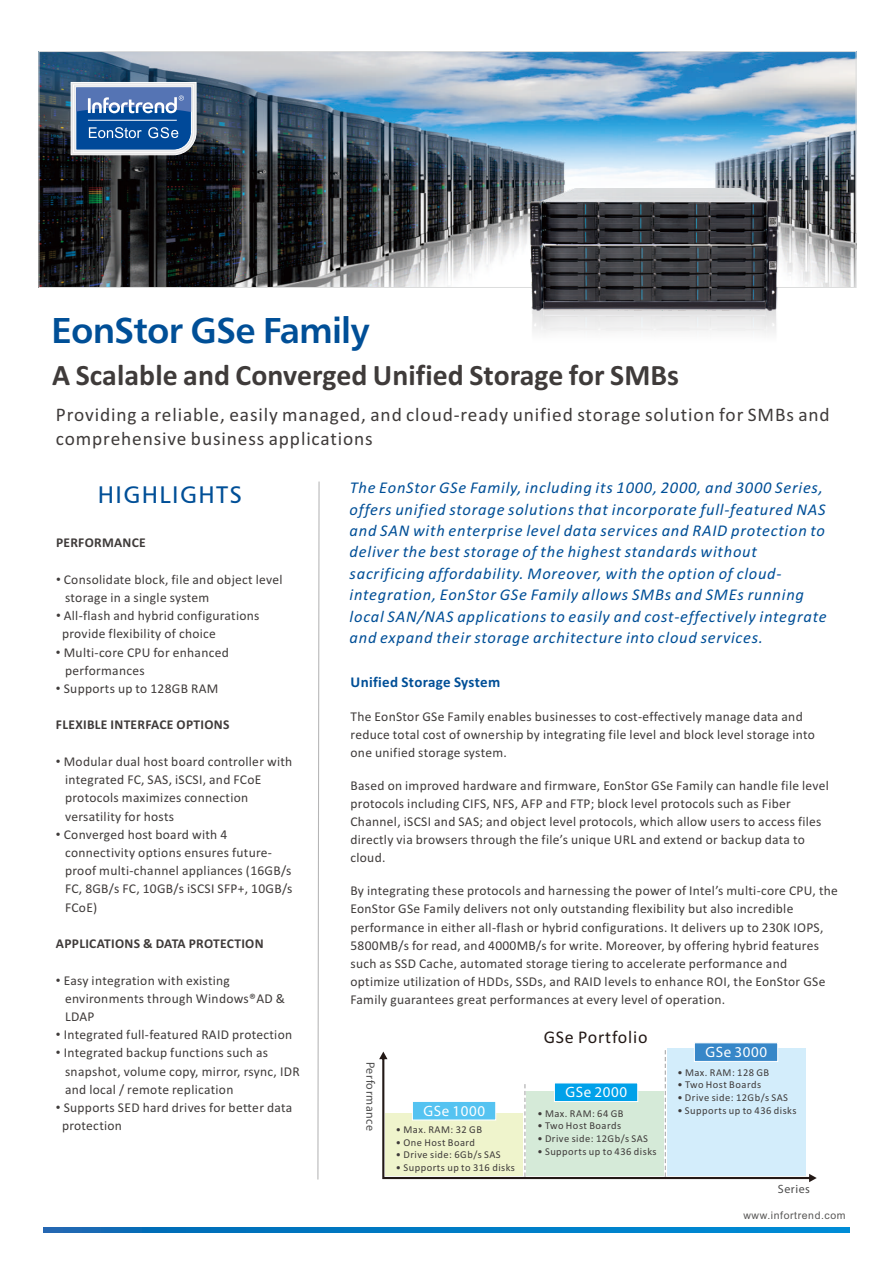
<style>
.page{position:relative;width:893px;height:1263px;background:#fff}
.page>*{position:absolute;margin:0;border:0;box-sizing:border-box;transform-origin:0 0}
.t1{font:36px "Humanist 777 BT Bold B";letter-spacing:-.025em;color:#004f97}
.t2{font:700 29.7px "Calibri";letter-spacing:.005em;color:#3f3b3a}
.t3{font:24px "Humanist 777 BT Roman B";letter-spacing:.055em;color:#004f97}
.t4{font:19.35px/23.7px "Calibri";letter-spacing:.045em;color:#3f3b3a}
.t5{font:18px "Calibri";letter-spacing:.045em;color:#231916}
.t6{font:italic 16.5px/21.5px "Calibri";letter-spacing:.045em;color:#004f97}
.t7{font:15px "Myriad Pro";letter-spacing:.04em;color:#fff}
.t8{font:700 15px "Calibri";letter-spacing:.02em;color:#004f97}
.t9{font:13.5px/18.1px "Calibri";letter-spacing:.02em;color:#3f3b3a}
.t10{font:700 13.5px "Calibri";letter-spacing:.02em;color:#3f3b3a}
.t11{font:12px "Myriad Pro";letter-spacing:.04em;color:#4d4d4d}
.t12{font:10.5px "Calibri";letter-spacing:.045em;color:#3f3b3a}
.t13{font:10.5px "Arial";letter-spacing:.055em;color:#595857}
.s1{font-family:"Arial"}
</style>
<div class="page">
<svg style="left:43px;top:1227px;width:807px;height:5px;background:#027ac4"></svg>
<img style="left:40px;top:53px;width:814px;height:233px">
<svg style="left:317px;top:481px;width:3px;height:699px"></svg>
<svg style="left:71px;top:82px;width:125px;height:73px;background:#6088ba"></svg>
<img style="left:531px;top:188px;width:250px;height:118px">
<img style="left:531px;top:306px;width:246px;height:28px">
<svg style="left:379px;top:1051px;width:438px;height:131px"></svg>
<svg style="left:524px;top:1083px;width:1px;height:94px"></svg>
<svg style="left:665px;top:1050px;width:1px;height:127px"></svg>
<svg style="left:412px;top:1100px;width:85px;height:21px;background:#75cef2"></svg>
<svg style="left:554px;top:1082px;width:85px;height:20px;background:#26aeeb"></svg>
<svg style="left:693px;top:1042px;width:85px;height:20px;background:#5398cf"></svg>
<h1 class="t1" style="left:52px;top:315px;width:319px">EonStor GSe Family</h1>
<h2 class="t2" style="left:52px;top:362px;width:628px">A Scalable and Converged Unified Storage for SMBs</h2>
<h3 class="t4" style="left:56px;top:404px;width:775px">Providing a reliable, easily managed, and cloud-ready unified storage solution for SMBs and comprehensive business applications</h3>
<h3 class="t3" style="left:98px;top:485px;width:146px">HIGHLIGHTS</h3>
<p class="t10" style="left:56px;top:537px;width:91px">PERFORMANCE</p>
<p class="t9" style="left:65px;top:571px;width:219px;text-indent:-9px"><span class="s1">•</span> Consolidate block, file and object level storage in a single system</p>
<p class="t9" style="left:62px;top:608px;width:199px;text-indent:-6px"><span class="s1">•</span> All-flash and hybrid configurations provide flexibility of choice</p>
<p class="t9" style="left:65px;top:644px;width:165px;text-indent:-9px"><span class="s1">•</span> Multi-core CPU for enhanced performances</p>
<p class="t9" style="left:56px;top:680px;width:164px"><span class="s1">•</span> Supports up to 128GB RAM</p>
<p class="t10" style="left:56px;top:719px;width:175px">FLEXIBLE INTERFACE OPTIONS</p>
<p class="t9" style="left:65px;top:753px;width:229px;text-indent:-9px"><span class="s1">•</span> Modular dual host board controller with integrated FC, SAS, iSCSI, and FCoE protocols maximizes connection versatility for hosts</p>
<p class="t9" style="left:65px;top:826px;width:229px;text-indent:-9px"><span class="s1">•</span> Converged host board with 4 connectivity options ensures future&shy;proof multi-channel appliances (16GB/s<br>FC, 8GB/s FC, 10GB/s iSCSI SFP+, 10GB/s<br>FCoE)</p>
<p class="t10" style="left:56px;top:938px;width:209px">APPLICATIONS &amp; DATA PROTECTION</p>
<p class="t9" style="left:65px;top:972px;width:221px;text-indent:-9px"><span class="s1">•</span> Easy integration with existing environments through Windows®AD &amp;<br>LDAP</p>
<p class="t9" style="left:56px;top:1027px;width:238px"><span class="s1">•</span> Integrated full-featured RAID protection</p>
<p class="t9" style="left:65px;top:1045px;width:236px;text-indent:-9px"><span class="s1">•</span> Integrated backup functions such as snapshot, volume copy, mirror, rsync, IDR and local / remote replication</p>
<p class="t9" style="left:62px;top:1100px;width:232px;text-indent:-6px"><span class="s1">•</span> Supports SED hard drives for better data protection</p>
<p class="t6" style="left:350px;top:478px;width:479px">The EonStor GSe Family, including its 1000, 2000, and 3000 Series, offers unified storage solutions that incorporate full-featured NAS and SAN with enterprise level data services and RAID protection to deliver the best storage of the highest standards without sacrificing affordability. Moreover, with the option of cloud&shy;integration, EonStor GSe Family allows SMBs and SMEs running local SAN/NAS applications to easily and cost-effectively integrate and expand their storage architecture into cloud services.</p>
<p class="t8" style="left:351px;top:676px;width:151px">Unified Storage System</p>
<p class="t9" style="left:350px;top:708px;width:466px">The EonStor GSe Family enables businesses to cost-effectively manage data and reduce total cost of ownership by integrating file level and block level storage into one unified storage system.</p>
<p class="t9" style="left:350px;top:777px;width:480px">Based on improved hardware and firmware, EonStor GSe Family can handle file level protocols including CIFS, NFS, AFP and FTP; block level protocols such as Fiber Channel, iSCSI and SAS; and object level protocols, which allow users to access files directly via browsers through the file’s unique URL and extend or backup data to cloud.</p>
<p class="t9" style="left:350px;top:883px;width:489px">By integrating these protocols and harnessing the power of Intel’s multi-core CPU, the EonStor GSe Family delivers not only outstanding flexibility but also incredible performance in either all-flash or hybrid configurations. It delivers up to 230K IOPS, 5800MB/s for read, and 4000MB/s for write. Moreover, by offering hybrid features such as SSD Cache, automated storage tiering to accelerate performance and optimize utilization of HDDs, SSDs, and RAID levels to enhance ROI, the EonStor GSe Family guarantees great performances at every level of operation.</p>
<h3 class="t5" style="left:544px;top:1029px;width:105px">GSe Portfolio</h3>
<p class="t11" style="left:375px;top:1062px;width:71px;rotate:90deg">Performance</p>
<p class="t7" style="left:705px;top:1046px;width:63px">GSe 3000</p>
<p class="t12" style="left:677px;top:1068px;width:93px">• Max. RAM: 128 GB</p>
<p class="t12" style="left:677px;top:1080px;width:85px">• Two Host Boards</p>
<p class="t12" style="left:677px;top:1093px;width:112px">• Drive side: 12Gb/s SAS</p>
<p class="t12" style="left:677px;top:1106px;width:121px">• Supports up to 436 disks</p>
<p class="t7" style="left:565px;top:1086px;width:63px">GSe 2000</p>
<p class="t7" style="left:423px;top:1104px;width:63px">GSe 1000</p>
<p class="t12" style="left:537px;top:1109px;width:88px">• Max. RAM: 64 GB</p>
<p class="t12" style="left:537px;top:1121px;width:85px">• Two Host Boards</p>
<p class="t12" style="left:537px;top:1134px;width:112px">• Drive side: 12Gb/s SAS</p>
<p class="t12" style="left:537px;top:1147px;width:121px">• Supports up to 436 disks</p>
<p class="t12" style="left:396px;top:1125px;width:88px">• Max. RAM: 32 GB</p>
<p class="t12" style="left:396px;top:1138px;width:81px">• One Host Board</p>
<p class="t12" style="left:396px;top:1150px;width:106px">• Drive side: 6Gb/s SAS</p>
<p class="t12" style="left:396px;top:1163px;width:121px">• Supports up to 316 disks</p>
<p class="t11" style="left:778px;top:1184px;width:34px">Series</p>
<p class="t13" style="left:743px;top:1211px;width:104px">www.infortrend.com</p>
</div>
